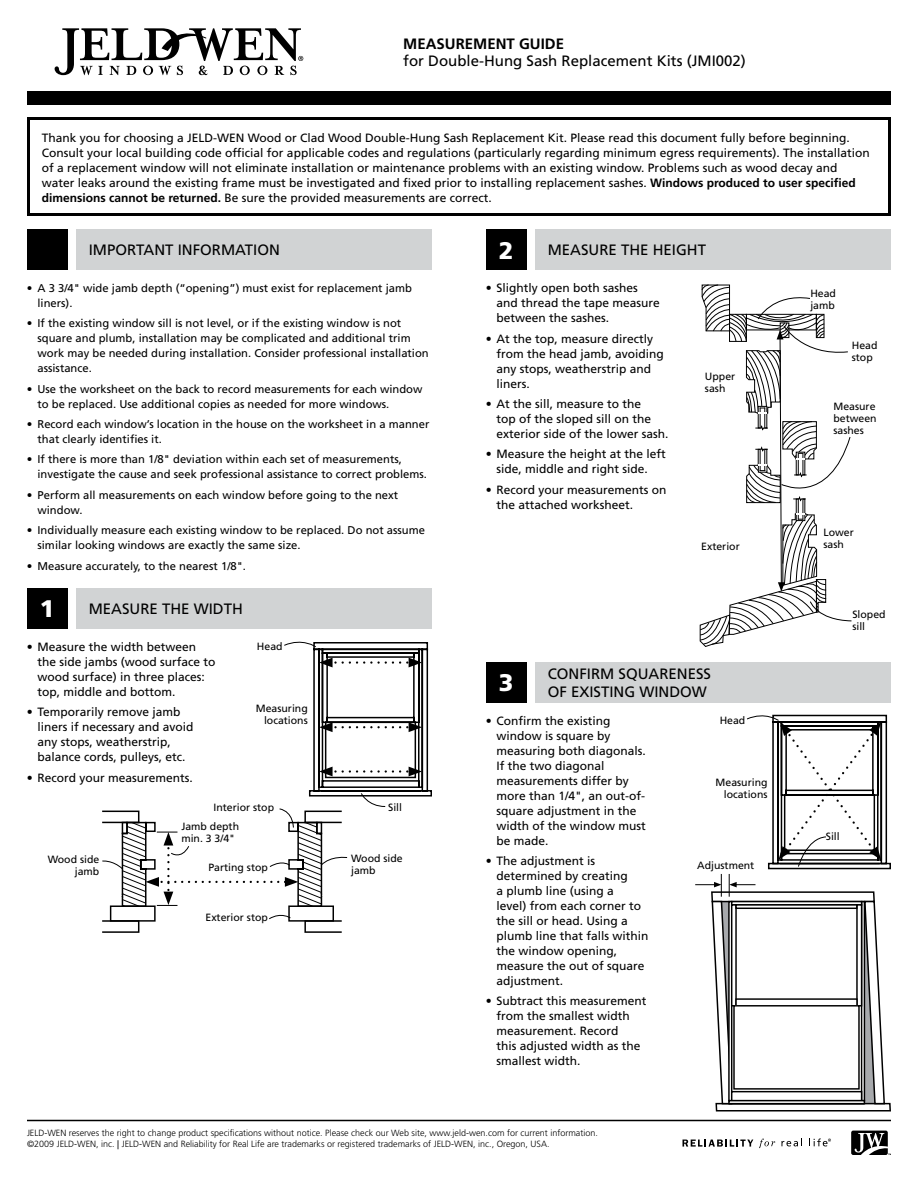
<style>
.page{position:relative;width:918px;height:1188px;background:#fff}
.page>*{position:absolute;margin:0;border:0;box-sizing:border-box;transform-origin:0 0}
.t1{font:900 24px "Frutiger LT Std";color:#fff}
.t2{font:15px "Frutiger LT Std";color:#000}
.t3{font:700 15px "Frutiger LT Std";color:#000}
.t4{font:12px/15px "Frutiger LT Std";color:#000}
.t5{font:11.25px/15px "Frutiger LT Std";color:#000}
.t6{font:10.5px/12px "Frutiger LT Std";color:#000}
.t7{font:300 9px/10.8px "Frutiger LT Std";color:#000}
.s1{font-weight:700}
.s2{font-weight:400}
</style>
<div class="page">
<svg style="left:55px;top:28px;width:248px;height:47px"></svg>
<svg style="left:851px;top:1131px;width:40px;height:24px"></svg>
<svg style="left:683px;top:1140px;width:70px;height:7px"></svg>
<svg style="left:759px;top:1139px;width:16px;height:9px"></svg>
<svg style="left:781px;top:1139px;width:21px;height:7px"></svg>
<svg style="left:809px;top:1138px;width:22px;height:8px"></svg>
<div style="left:27px;top:92px;width:864px;height:13px;background:#000"></div>
<div style="left:27px;top:117px;width:864px;height:99px;border:3px solid #000"></div>
<div style="left:76px;top:230px;width:356px;height:40px;background:#d1d3d4"></div>
<div style="left:27px;top:230px;width:41px;height:40px;background:#000"></div>
<div style="left:76px;top:588px;width:356px;height:40px;background:#d1d3d4"></div>
<div style="left:27px;top:588px;width:41px;height:40px;background:#000"></div>
<hr style="left:27px;top:1120px;width:864px;height:1px;background:#000">
<div style="left:535px;top:662px;width:356px;height:40px;background:#d1d3d4"></div>
<div style="left:486px;top:662px;width:40px;height:40px;background:#000"></div>
<div style="left:535px;top:230px;width:356px;height:40px;background:#d1d3d4"></div>
<div style="left:486px;top:230px;width:40px;height:40px;background:#000"></div>
<div style="left:715px;top:1103px;width:176px;height:9px;border:2px solid #000"></div>
<svg style="left:102px;top:641px;width:330px;height:292px"></svg>
<svg style="left:695px;top:714px;width:196px;height:392px"></svg>
<svg style="left:700px;top:285px;width:152px;height:362px"></svg>
<p class="t3" style="left:403px;top:35px;width:162px">MEASUREMENT GUIDE</p>
<p class="t2" style="left:403px;top:52px;width:344px">for Double-Hung Sash Replacement Kits (JMI002)</p>
<p class="t4" style="left:42px;top:130px;width:829px">Thank you for choosing a JELD-WEN Wood or Clad Wood Double-Hung Sash Replacement Kit. Please read this document fully before beginning.<br>Consult your local building code official for applicable codes and regulations (particularly regarding minimum egress requirements). The installation of a replacement window will not eliminate installation or maintenance problems with an existing window. Problems such as wood decay and water leaks around the existing frame must be investigated and fixed prior to installing replacement sashes. <span class="s1">Windows produced to user specified dimensions cannot be returned.</span> Be sure the provided measurements are correct.</p>
<p class="t2" style="left:89px;top:241px;width:193px">IMPORTANT INFORMATION</p>
<p class="t5" style="left:37px;top:280px;width:376px;text-indent:-10px">• A 3 3/4" wide jamb depth (“opening”) must exist for replacement jamb liners).</p>
<p class="t5" style="left:37px;top:316px;width:393px;text-indent:-10px">• If the existing window sill is not level, or if the existing window is not square and plumb, installation may be complicated and additional trim work may be needed during installation. Consider professional installation assistance.</p>
<p class="t5" style="left:37px;top:381px;width:387px;text-indent:-10px">• Use the worksheet on the back to record measurements for each window to be replaced. Use additional copies as needed for more windows.</p>
<p class="t5" style="left:37px;top:417px;width:393px;text-indent:-10px">• Record each window’s location in the house on the worksheet in a manner that clearly identifies it.</p>
<p class="t5" style="left:37px;top:452px;width:391px;text-indent:-10px">• If there is more than 1/8" deviation within each set of measurements, investigate the cause and seek professional assistance to correct problems.</p>
<p class="t5" style="left:37px;top:487px;width:362px;text-indent:-10px">• Perform all measurements on each window before going to the next window.</p>
<p class="t5" style="left:37px;top:523px;width:389px;text-indent:-10px">• Individually measure each existing window to be replaced. Do not assume similar looking windows are exactly the same size.</p>
<p class="t5" style="left:27px;top:558px;width:221px">• Measure accurately, to the nearest 1/8".</p>
<h1 class="t1" style="left:40px;top:594px;width:16px">1</h1>
<p class="t2" style="left:89px;top:600px;width:156px">MEASURE THE WIDTH</p>
<p class="t4" style="left:37px;top:639px;width:180px;text-indent:-10px">• Measure the width between the side jambs (wood surface to wood surface) in three places: top, middle and bottom.</p>
<p class="t4" style="left:37px;top:705px;width:158px;text-indent:-10px">• Temporarily remove jamb liners if necessary and avoid any stops, weatherstrip, balance cords, pulleys, etc.</p>
<p class="t4" style="left:27px;top:770px;width:167px">• Record your measurements.</p>
<p class="t6" style="left:257px;top:641px;width:27px">Head</p>
<p class="t6" style="left:256px;top:703px;width:53px;text-align:right">Measuring locations</p>
<p class="t6" style="left:213px;top:802px;width:62px">Interior stop</p>
<p class="t6" style="left:48px;top:853px;width:53px;text-align:right">Wood side jamb</p>
<p class="t6" style="left:181px;top:821px;width:59px">Jamb depth min. 3 3/4"</p>
<p class="t6" style="left:208px;top:861px;width:61px">Parting stop</p>
<p class="t6" style="left:206px;top:912px;width:64px">Exterior stop</p>
<p class="t6" style="left:388px;top:801px;width:16px">Sill</p>
<p class="t6" style="left:351px;top:852px;width:53px">Wood side jamb</p>
<h1 class="t1" style="left:499px;top:236px;width:16px">2</h1>
<p class="t2" style="left:548px;top:241px;width:160px">MEASURE THE HEIGHT</p>
<p class="t4" style="left:496px;top:281px;width:165px;text-indent:-10px">• Slightly open both sashes and thread the tape measure between the sashes.</p>
<p class="t4" style="left:496px;top:331px;width:169px;text-indent:-10px">• At the top, measure directly from the head jamb, avoiding any stops, weatherstrip and liners.</p>
<p class="t4" style="left:496px;top:396px;width:174px;text-indent:-10px">• At the sill, measure to the<br>top of the sloped sill on the exterior side of the lower sash.</p>
<p class="t4" style="left:496px;top:447px;width:171px;text-indent:-10px">• Measure the height at the left side, middle and right side.</p>
<p class="t4" style="left:496px;top:482px;width:172px;text-indent:-10px">• Record your measurements on the attached worksheet.</p>
<p class="t6" style="left:705px;top:370px;width:32px">Upper sash</p>
<p class="t6" style="left:701px;top:541px;width:40px">Exterior</p>
<p class="t2" style="left:548px;top:665px;width:165px">CONFIRM SQUARENESS</p>
<h1 class="t1" style="left:499px;top:668px;width:16px">3</h1>
<p class="t2" style="left:548px;top:683px;width:161px">OF EXISTING WINDOW</p>
<p class="t4" style="left:496px;top:713px;width:151px;text-indent:-10px">• Confirm the existing window is square by measuring both diagonals.<br>If the two diagonal measurements differ by more than 1/4", an out-of&shy;square adjustment in the width of the window must be made.</p>
<p class="t4" style="left:496px;top:853px;width:154px;text-indent:-10px">• The adjustment is determined by creating<br>a plumb line (using a<br>level) from each corner to the sill or head. Using a plumb line that falls within the window opening, measure the out of square adjustment.</p>
<p class="t4" style="left:496px;top:994px;width:152px;text-indent:-10px">• Subtract this measurement from the smallest width measurement. Record<br>this adjusted width as the smallest width.</p>
<p class="t6" style="left:720px;top:714px;width:27px">Head</p>
<p class="t6" style="left:716px;top:776px;width:53px;text-align:right">Measuring locations</p>
<p class="t6" style="left:697px;top:860px;width:59px">Adjustment</p>
<p class="t7" style="left:27px;top:1127px;width:572px">JELD-WEN reserves the right to change product specifications without notice. Please check our Web site, www.jeld-wen.com for current information. ©2009 JELD-WEN, inc. <span class="s2">|</span> JELD-WEN and Reliability for Real Life are trademarks or registered trademarks of JELD-WEN, inc., Oregon, USA.</p>
<p class="t6" style="left:810px;top:287px;width:27px">Head jamb</p>
<p class="t6" style="left:852px;top:339px;width:27px">Head stop</p>
<p class="t6" style="left:834px;top:400px;width:45px;text-align:justify">Measure between sashes</p>
<p class="t6" style="left:824px;top:526px;width:32px">Lower sash</p>
<p class="t6" style="left:852px;top:608px;width:35px">Sloped sill</p>
<p class="t6" style="left:826px;top:830px;width:16px">Sill</p>
</div>
